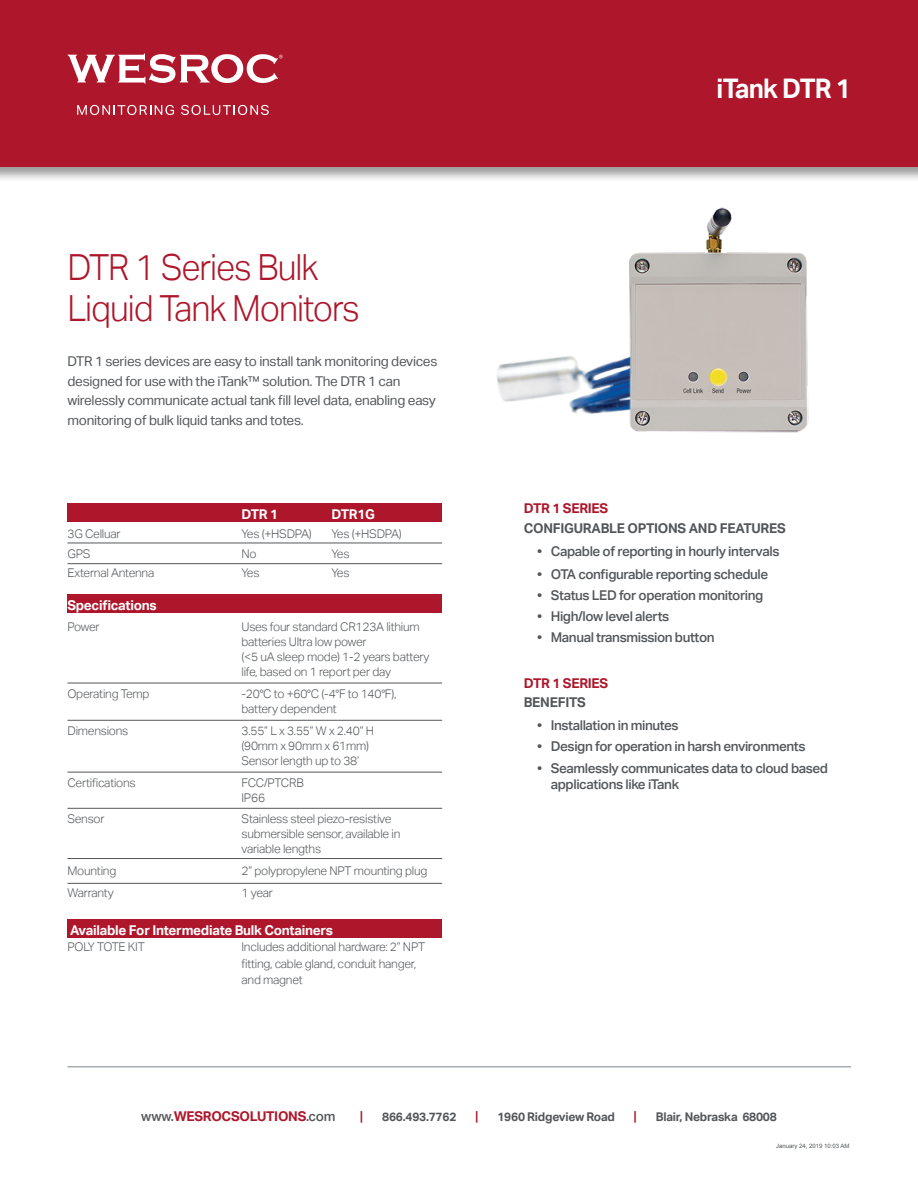
<style>
.page{position:relative;width:918px;height:1188px;background:#fff}
.page>*{position:absolute;margin:0;border:0;box-sizing:border-box;transform-origin:0 0}
.t1{font:300 36px/40.5px "Aktiv Grotesk";letter-spacing:-.03em;color:#ae172b;scale:.95 1}
.t2{font:700 27px "Aktiv Grotesk";letter-spacing:-.03em;color:#fff;scale:.95 1}
.t3{font:500 13.5px/16.5px "Aktiv Grotesk";letter-spacing:-.03em;color:#54575a}
.t4{font:13.5px/19.5px "Aktiv Grotesk";letter-spacing:-.02em;color:#54575a}
.t5{font:700 13.5px "Aktiv Grotesk";letter-spacing:-.02em;color:#fff}
.t6{font:700 13.5px "Aktiv Grotesk";letter-spacing:-.02em;color:#ae172b}
.t7{font:700 13.5px "Aktiv Grotesk";letter-spacing:-.02em;color:#54575a}
.t8{font:500 13.5px "Aktiv Grotesk";color:#ae172b}
.t9{font:300 12px/15px "Aktiv Grotesk";letter-spacing:-.02em;color:#54575a}
.t10{font:700 12px "Aktiv Grotesk";letter-spacing:-.02em;color:#54575a}
.t11{font:6px "Arial";color:#54575a}
.s1{font-weight:500;color:#54575a}
</style>
<div class="page">
<div style="left:68px;top:504px;width:374px;height:18px;background:#ae172b"></div>
<div style="left:68px;top:919px;width:374px;height:19px;background:#ae172b"></div>
<div style="left:68px;top:594px;width:374px;height:19px;background:#ae172b"></div>
<div style="left:0;top:0;width:918px;height:182px;background:#231f20;opacity:.45"></div>
<div style="left:0;top:0;width:918px;height:166px;background:#ae172b"></div>
<hr style="left:68px;top:1066px;width:783px;height:1px;background:#7c858c">
<svg style="left:77px;top:105px;width:97px;height:10px"></svg>
<svg style="left:181px;top:105px;width:88px;height:10px"></svg>
<svg style="left:67px;top:53px;width:216px;height:31px"></svg>
<img style="left:442px;top:179px;width:424px;height:254px">
<hr style="left:68px;top:543px;width:374px;height:1px;background:#54575a">
<hr style="left:68px;top:563px;width:374px;height:1px;background:#54575a">
<hr style="left:68px;top:683px;width:374px;height:1px;background:#54575a">
<hr style="left:68px;top:720px;width:374px;height:1px;background:#54575a">
<hr style="left:68px;top:772px;width:374px;height:1px;background:#54575a">
<hr style="left:68px;top:808px;width:374px;height:1px;background:#54575a">
<hr style="left:68px;top:858px;width:374px;height:1px;background:#54575a">
<hr style="left:68px;top:883px;width:374px;height:1px;background:#54575a">
<h1 class="t1" style="left:68px;top:248px;width:309px">DTR 1 Series Bulk<br>Liquid Tank Monitors</h1>
<p class="t4" style="left:68px;top:352px;width:371px">DTR 1 series devices are easy to install tank monitoring devices designed for use with the iTank™ solution. The DTR 1 can wirelessly communicate actual tank fill level data, enabling easy monitoring of bulk liquid tanks and totes.</p>
<p class="t5" style="left:242px;top:506px;width:38px">DTR 1</p>
<p class="t5" style="left:332px;top:506px;width:45px">DTR1G</p>
<p class="t9" style="left:68px;top:527px;width:55px">3G Celluar</p>
<p class="t9" style="left:242px;top:527px;width:72px">Yes (+HSDPA)</p>
<p class="t9" style="left:332px;top:527px;width:72px">Yes (+HSDPA)</p>
<p class="t9" style="left:68px;top:546px;width:25px">GPS</p>
<p class="t9" style="left:242px;top:546px;width:17px">No</p>
<p class="t9" style="left:332px;top:546px;width:20px">Yes</p>
<p class="t9" style="left:68px;top:566px;width:88px">External Antenna</p>
<p class="t9" style="left:242px;top:566px;width:20px">Yes</p>
<p class="t9" style="left:332px;top:566px;width:20px">Yes</p>
<p class="t5" style="left:68px;top:597px;width:91px">Specifications</p>
<p class="t9" style="left:68px;top:620px;width:34px">Power</p>
<p class="t9" style="left:242px;top:620px;width:190px">Uses four standard CR123A lithium batteries Ultra low power<br>(&lt;5 uA sleep mode) 1-2 years battery life, based on 1 report per day</p>
<p class="t9" style="left:68px;top:686px;width:83px">Operating Temp</p>
<p class="t9" style="left:242px;top:686px;width:157px">-20°C to +60°C (-4°F to 140°F), battery dependent</p>
<p class="t9" style="left:68px;top:723px;width:62px">Dimensions</p>
<p class="t9" style="left:242px;top:723px;width:134px">3.55” L x 3.55” W x 2.40” H (90mm x 90mm x 61mm)<br>Sensor length up to 38’</p>
<p class="t9" style="left:68px;top:775px;width:70px">Certifications</p>
<p class="t9" style="left:242px;top:775px;width:64px">FCC/PTCRB<br>IP66</p>
<p class="t9" style="left:68px;top:812px;width:38px">Sensor</p>
<p class="t9" style="left:242px;top:812px;width:160px">Stainless steel piezo-resistive submersible sensor, available in variable lengths</p>
<p class="t9" style="left:68px;top:863px;width:50px">Mounting</p>
<p class="t9" style="left:242px;top:863px;width:187px">2” polypropylene NPT mounting plug</p>
<p class="t9" style="left:68px;top:885px;width:48px">Warranty</p>
<p class="t9" style="left:242px;top:885px;width:33px">1 year</p>
<p class="t5" style="left:70px;top:922px;width:264px">Available For Intermediate Bulk Containers</p>
<p class="t9" style="left:68px;top:940px;width:79px">POLY TOTE KIT</p>
<p class="t9" style="left:242px;top:939px;width:185px;line-height:16.5px">Includes additional hardware: 2” NPT fitting, cable gland, conduit hanger, and magnet</p>
<h2 class="t2" style="left:717px;top:72px;width:143px">iTank DTR 1</h2>
<p class="t6" style="left:524px;top:501px;width:86px">DTR 1 SERIES</p>
<p class="t7" style="left:524px;top:520px;width:264px">CONFIGURABLE OPTIONS AND FEATURES</p>
<p class="t3" style="left:537px;top:543px;width:244px">• Capable of reporting in hourly intervals</p>
<p class="t3" style="left:537px;top:566px;width:233px">• OTA configurable reporting schedule</p>
<p class="t3" style="left:537px;top:587px;width:228px">• Status LED for operation monitoring</p>
<p class="t3" style="left:537px;top:608px;width:134px">• High/low level alerts</p>
<p class="t3" style="left:537px;top:630px;width:179px">• Manual transmission button</p>
<p class="t6" style="left:524px;top:675px;width:86px">DTR 1 SERIES</p>
<p class="t7" style="left:524px;top:695px;width:64px">BENEFITS</p>
<p class="t3" style="left:537px;top:717px;width:143px">• Installation in minutes</p>
<p class="t3" style="left:537px;top:739px;width:270px">• Design for operation in harsh environments</p>
<p class="t3" style="left:551px;top:760px;width:279px;text-indent:-14px">• Seamlessly communicates data to cloud based applications like iTank</p>
<p class="t6" style="left:141px;top:1108px;width:196px"><span class="s1">www.</span>WESROCSOLUTIONS<span class="s1">.com</span></p>
<p class="t8" style="left:360px;top:1108px;width:5px">|</p>
<p class="t10" style="left:382px;top:1109px;width:76px">866.493.7762</p>
<p class="t8" style="left:475px;top:1108px;width:5px">|</p>
<p class="t10" style="left:497px;top:1109px;width:119px">1960 Ridgeview Road</p>
<p class="t8" style="left:634px;top:1108px;width:5px">|</p>
<p class="t10" style="left:656px;top:1109px;width:122px">Blair, Nebraska 68008</p>
<p class="t11" style="left:776px;top:1141px;width:75px">January 24, 2019 10:03 AM</p>
</div>
